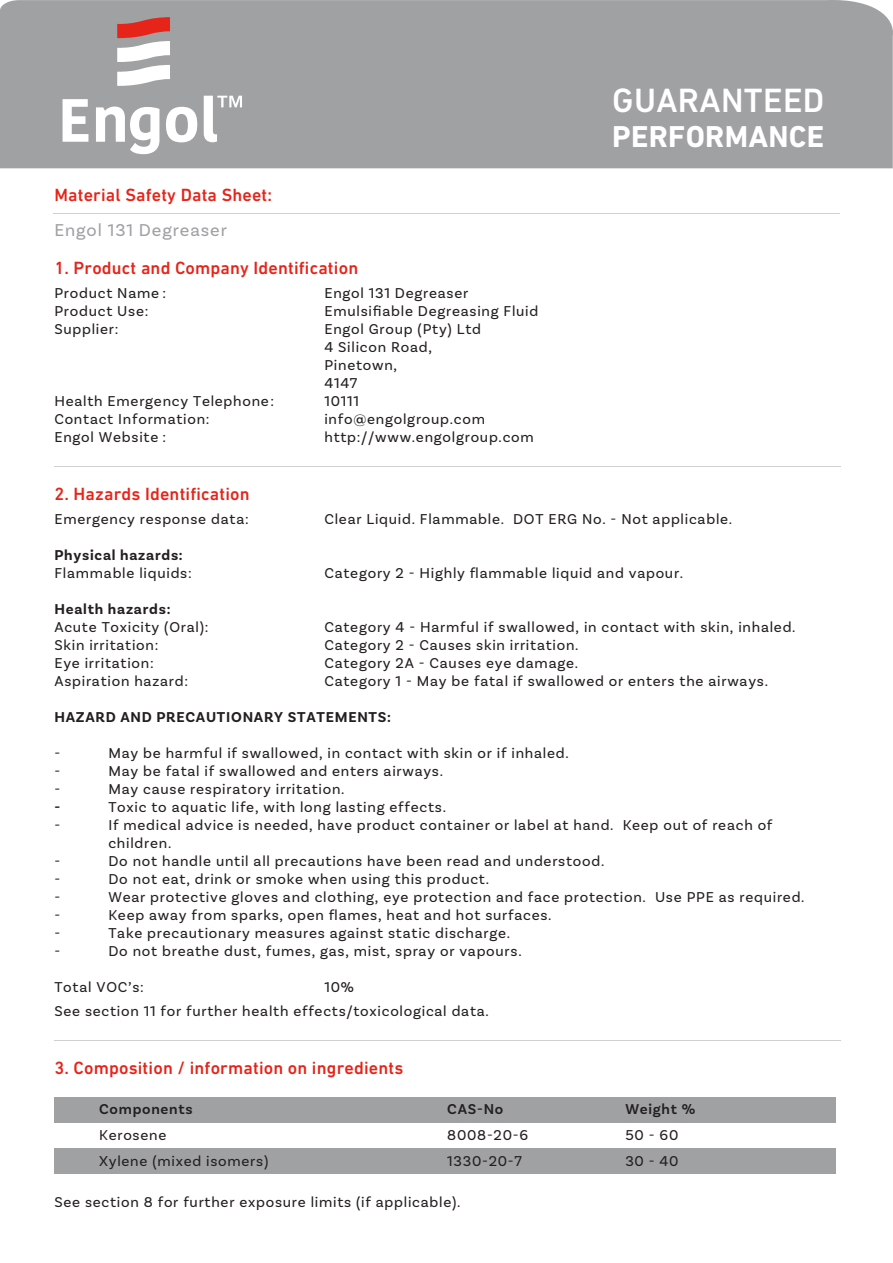
<style>
.page{position:relative;width:893px;height:1263px;background:#fff}
.page>*{position:absolute;margin:0;border:0;box-sizing:border-box;transform-origin:0 0}
.t1{font:500 34.35px "DIN Next LT Pro";letter-spacing:.01em;color:#fff}
.t2{font:700 30.75px "DIN Next LT Pro";letter-spacing:.01em;color:#fff}
.t3{font:500 18px "DIN Next LT Pro";letter-spacing:.01em;color:#e72419}
.t4{font:18px "Basic Sans";letter-spacing:.05em;color:#9fa1a3}
.t5{font:15px/18px "Basic Sans";letter-spacing:.05em;color:#231f20}
.t6{font:700 15px "Basic Sans";letter-spacing:.05em;color:#231f20}
.t7{font:600 15px "Basic Sans";letter-spacing:.05em;color:#231f20}
</style>
<div class="page">
<div style="left:0;top:0;width:893px;height:168px;background:#9fa1a3"></div>
<svg style="left:63px;top:96px;width:179px;height:58px"></svg>
<svg style="left:117px;top:17px;width:53px;height:69px"></svg>
<hr style="left:53px;top:213px;width:787px;height:1px;background:#9fa1a3">
<hr style="left:54px;top:466px;width:787px;height:1px;background:#9fa1a3">
<hr style="left:54px;top:1040px;width:787px;height:1px;background:#9fa1a3">
<div style="left:54px;top:1097px;width:781px;height:26px;background:#9fa1a3"></div>
<div style="left:54px;top:1148px;width:781px;height:26px;background:#9fa1a3"></div>
<p class="t3" style="left:54px;top:185px;width:219px">Material Safety Data Sheet:</p>
<p class="t4" style="left:54px;top:219px;width:174px">Engol 131 Degreaser</p>
<p class="t3" style="left:54px;top:258px;width:305px">1. Product and Company Identification</p>
<p class="t5" style="left:54px;top:284px;width:113px">Product Name :</p>
<p class="t5" style="left:324px;top:284px;width:145px">Engol 131 Degreaser</p>
<p class="t5" style="left:54px;top:302px;width:96px">Product Use:</p>
<p class="t5" style="left:324px;top:302px;width:215px">Emulsifiable Degreasing Fluid</p>
<p class="t5" style="left:54px;top:320px;width:66px">Supplier:</p>
<p class="t5" style="left:324px;top:320px;width:158px">Engol Group (Pty) Ltd<br>4 Silicon Road,<br>Pinetown,<br>4147</p>
<p class="t5" style="left:54px;top:392px;width:221px">Health Emergency Telephone :</p>
<p class="t5" style="left:324px;top:392px;width:36px">10111</p>
<p class="t5" style="left:54px;top:410px;width:157px">Contact Information:</p>
<p class="t5" style="left:324px;top:410px;width:162px">info@engolgroup.com</p>
<p class="t5" style="left:54px;top:428px;width:113px">Engol Website :</p>
<p class="t5" style="left:324px;top:428px;width:211px">http://www.engolgroup.com</p>
<h1 class="t1" style="left:612px;top:81px;width:214px">GUARANTEED</h1>
<h2 class="t2" style="left:612px;top:118px;width:214px">PERFORMANCE</h2>
<p class="t3" style="left:54px;top:484px;width:197px">2. Hazards Identification</p>
<p class="t5" style="left:54px;top:510px;width:196px">Emergency response data:</p>
<p class="t5" style="left:324px;top:510px;width:409px">Clear Liquid. Flammable. DOT ERG No. - Not applicable.</p>
<p class="t6" style="left:54px;top:546px;width:130px">Physical hazards:</p>
<p class="t5" style="left:54px;top:564px;width:139px">Flammable liquids:</p>
<p class="t5" style="left:324px;top:564px;width:360px">Category 2 - Highly flammable liquid and vapour.</p>
<p class="t6" style="left:54px;top:600px;width:118px">Health hazards:</p>
<p class="t5" style="left:54px;top:618px;width:156px">Acute Toxicity (Oral):</p>
<p class="t5" style="left:324px;top:618px;width:473px">Category 4 - Harmful if swallowed, in contact with skin, inhaled.</p>
<p class="t5" style="left:54px;top:636px;width:105px">Skin irritation:</p>
<p class="t5" style="left:324px;top:636px;width:256px">Category 2 - Causes skin irritation.</p>
<p class="t5" style="left:54px;top:654px;width:101px">Eye irritation:</p>
<p class="t5" style="left:324px;top:654px;width:255px">Category 2A - Causes eye damage.</p>
<p class="t5" style="left:54px;top:672px;width:135px">Aspiration hazard:</p>
<p class="t5" style="left:324px;top:672px;width:445px">Category 1 - May be fatal if swallowed or enters the airways.</p>
<p class="t6" style="left:54px;top:708px;width:338px">HAZARD AND PRECAUTIONARY STATEMENTS:</p>
<p class="t5" style="left:54px;top:744px;width:7px">-</p>
<p class="t5" style="left:108px;top:744px;width:462px">May be harmful if swallowed, in contact with skin or if inhaled.</p>
<p class="t5" style="left:54px;top:762px;width:7px">-</p>
<p class="t5" style="left:108px;top:762px;width:336px">May be fatal if swallowed and enters airways.</p>
<p class="t5" style="left:54px;top:780px;width:7px">-</p>
<p class="t5" style="left:108px;top:780px;width:238px">May cause respiratory irritation.</p>
<p class="t6" style="left:54px;top:798px;width:7px">-</p>
<p class="t5" style="left:108px;top:798px;width:339px">Toxic to aquatic life, with long lasting effects.</p>
<p class="t5" style="left:54px;top:816px;width:7px">-</p>
<p class="t5" style="left:108px;top:816px;width:666px">If medical advice is needed, have product container or label at hand. Keep out of reach of children.</p>
<p class="t5" style="left:54px;top:852px;width:7px">-</p>
<p class="t5" style="left:108px;top:852px;width:497px">Do not handle until all precautions have been read and understood.</p>
<p class="t5" style="left:54px;top:870px;width:7px">-</p>
<p class="t5" style="left:108px;top:870px;width:382px">Do not eat, drink or smoke when using this product.</p>
<p class="t5" style="left:54px;top:888px;width:7px">-</p>
<p class="t5" style="left:108px;top:888px;width:698px">Wear protective gloves and clothing, eye protection and face protection. Use PPE as required.</p>
<p class="t5" style="left:54px;top:906px;width:7px">-</p>
<p class="t5" style="left:108px;top:906px;width:445px">Keep away from sparks, open flames, heat and hot surfaces.</p>
<p class="t5" style="left:54px;top:924px;width:7px">-</p>
<p class="t5" style="left:108px;top:924px;width:403px">Take precautionary measures against static discharge.</p>
<p class="t5" style="left:54px;top:942px;width:7px">-</p>
<p class="t5" style="left:108px;top:942px;width:415px">Do not breathe dust, fumes, gas, mist, spray or vapours.</p>
<p class="t5" style="left:54px;top:978px;width:91px">Total VOC’s:</p>
<p class="t5" style="left:54px;top:975px;width:436px;line-height:24px;text-indent:270px">10%<br>See section 11 for further health effects/toxicological data.</p>
<p class="t3" style="left:54px;top:1057px;width:350px">3. Composition / information on ingredients</p>
<p class="t7" style="left:99px;top:1100px;width:95px">Components</p>
<p class="t5" style="left:99px;top:1122px;width:171px;line-height:25.5px">Kerosene<br>Xylene (mixed isomers)</p>
<p class="t7" style="left:447px;top:1100px;width:57px">CAS-No</p>
<p class="t7" style="left:625px;top:1100px;width:71px">Weight %</p>
<p class="t5" style="left:625px;top:1122px;width:55px;line-height:25.5px">50 - 60<br>30 - 40</p>
<p class="t5" style="left:447px;top:1122px;width:82px;line-height:25.5px">8008-20-6<br>1330-20-7</p>
<p class="t5" style="left:54px;top:1193px;width:408px">See section 8 for further exposure limits (if applicable).</p>
</div>
